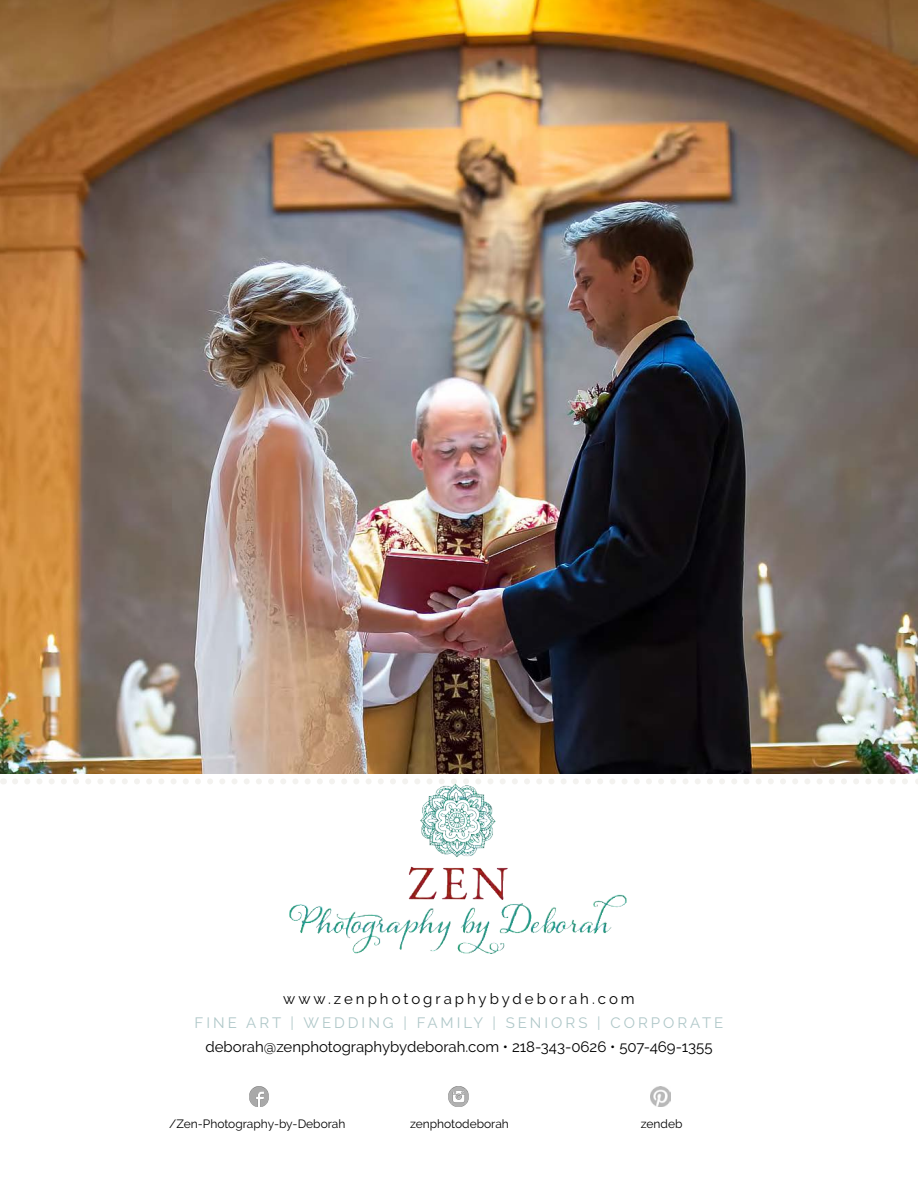
<style>
.page{position:relative;width:918px;height:1188px;background:#fff}
.page>*{position:absolute;margin:0;border:0;box-sizing:border-box;transform-origin:0 0}
.t1{font:15px "Raleway";color:#000}
.t2{font:15px "Raleway";letter-spacing:.2em;color:#b0c8c9}
.t3{font:15px "Raleway";letter-spacing:.2em;color:#000}
.t4{font:12px "Raleway";color:#000}
</style>
<div class="page">
<img style="left:0;top:0;width:918px;height:773px">
<svg style="left:15px;top:779px;width:903px;height:5px"></svg>
<img style="left:249px;top:1086px;width:20px;height:20px">
<img style="left:448px;top:1086px;width:20px;height:20px">
<img style="left:650px;top:1086px;width:20px;height:20px">
<img style="left:420px;top:784px;width:76px;height:74px">
<p class="t3" style="left:283px;top:990px;width:353px">www.zenphotographybydeborah.com</p>
<p class="t2" style="left:195px;top:1014px;width:530px">FINE ART | WEDDING | FAMILY | SENIORS | CORPORATE</p>
<p class="t1" style="left:205px;top:1038px;width:509px">deborah@zenphotographybydeborah.com • 218-343-0626 • 507-469-1355</p>
<p class="t4" style="left:169px;top:1117px;width:178px">/Zen-Photography-by-Deborah</p>
<p class="t4" style="left:410px;top:1117px;width:100px">zenphotodeborah</p>
<p class="t4" style="left:641px;top:1117px;width:43px">zendeb</p>
</div>
